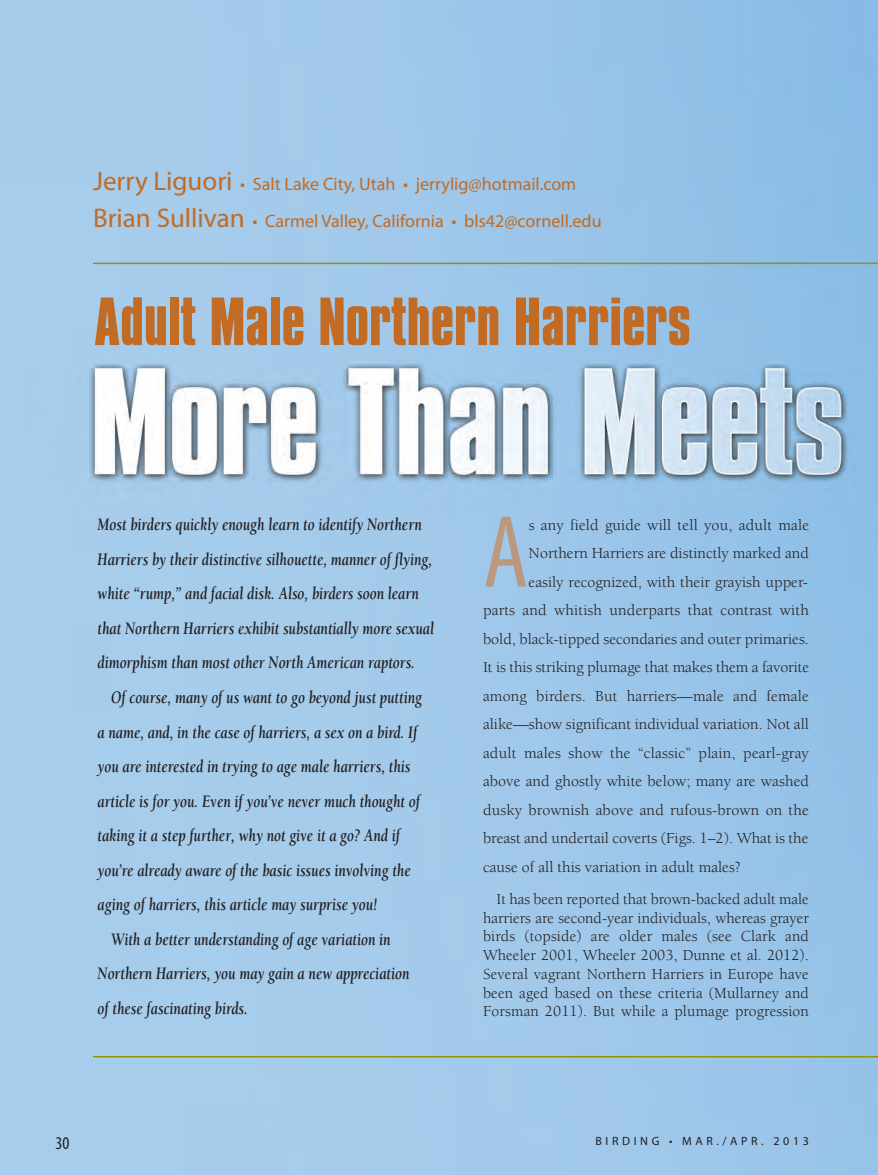
<style>
.page{position:relative;width:878px;height:1175px;background:#fff}
.page>*{position:absolute;margin:0;border:0;box-sizing:border-box;transform-origin:0 0}
.t1{font:700 58.5px "Compacta BT";color:#c26b24}
.t2{font:italic 700 18px/34.5px "Berkeley Std";color:#231f20;scale:.8 1}
.t3{font:18px/37.5px "Myriad Pro";color:#c26b24}
.t4{font:condensed 18px "Myriad Pro";color:#231f20}
.t5{font:15.75px/18.8px "Berkeley Std";color:#231f20;text-align:justify}
.t6{font:12px "Myriad Pro";letter-spacing:.3em;color:#231f20}
.s1{font-size:27px}
</style>
<div class="page">
<img style="left:0;top:0;width:878px;height:1174px">
<img style="left:485px;top:516px;width:41px;height:70px">
<hr style="left:93px;top:1056px;width:785px;height:1px;background:#939306">
<hr style="left:93px;top:262px;width:785px;height:2px;background:#939306">
<p class="t3" style="left:93px;top:166px;width:510px"><span class="s1">Jerry Liguori</span> • Salt Lake City, Utah • jerrylig@hotmail.com<br><span class="s1">Brian Sullivan</span> • Carmel Valley, California • bls42@cornell.edu</p>
<h1 class="t1" style="left:94px;top:297px;width:598px">Adult Male Northern Harriers</h1>
<p class="t2" style="left:98px;top:509px;width:422px">Most birders quickly enough learn to identify Northern Harriers by their distinctive silhouette, manner of flying, white “rump,” and facial disk. Also, birders soon learn that Northern Harriers exhibit substantially more sexual dimorphism than most other North American raptors.</p>
<p class="t2" style="left:111px;top:681px;width:390px">Of course, many of us want to go beyond just putting</p>
<p class="t2" style="left:98px;top:716px;width:401px">a name, and, in the case of harriers, a sex on a bird. If</p>
<p class="t2" style="left:98px;top:750px;width:392px">you are interested in trying to age male harriers, this</p>
<p class="t2" style="left:98px;top:785px;width:404px">article is for you. Even if you’ve never much thought of</p>
<p class="t2" style="left:98px;top:819px;width:379px">taking it a step further, why not give it a go? And if</p>
<p class="t2" style="left:98px;top:854px;width:393px">you’re already aware of the basic issues involving the</p>
<p class="t2" style="left:98px;top:888px;width:352px">aging of harriers, this article may surprise you!</p>
<p class="t2" style="left:111px;top:923px;width:351px">With a better understanding of age variation in</p>
<p class="t2" style="left:98px;top:957px;width:391px">Northern Harriers, you may gain a new appreciation</p>
<p class="t2" style="left:98px;top:992px;width:189px">of these fascinating birds.</p>
<p class="t4" style="left:56px;top:1137px;width:15px">30</p>
<p class="t5" style="left:529px;top:516px;width:282px">s any field guide will tell you, adult male</p>
<p class="t5" style="left:528px;top:545px;width:282px">Northern Harriers are distinctly marked and</p>
<p class="t5" style="left:528px;top:573px;width:281px">easily recognized, with their grayish upper-</p>
<p class="t5" style="left:483px;top:602px;width:327px">parts and whitish underparts that contrast with</p>
<p class="t5" style="left:483px;top:630px;width:327px">bold, black-tipped secondaries and outer primaries.</p>
<p class="t5" style="left:483px;top:659px;width:327px">It is this striking plumage that makes them a favorite</p>
<p class="t5" style="left:483px;top:687px;width:327px">among birders. But harriers—male and female</p>
<p class="t5" style="left:483px;top:716px;width:327px">alike—show significant individual variation. Not all</p>
<p class="t5" style="left:483px;top:744px;width:327px">adult males show the “classic” plain, pearl-gray</p>
<p class="t5" style="left:483px;top:773px;width:327px">above and ghostly white below; many are washed</p>
<p class="t5" style="left:483px;top:801px;width:327px">dusky brownish above and rufous-brown on the</p>
<p class="t5" style="left:483px;top:830px;width:327px">breast and undertail coverts (Figs. 1–2). What is the</p>
<p class="t5" style="left:483px;top:858px;width:259px">cause of all this variation in adult males?</p>
<p class="t5" style="left:483px;top:891px;width:327px;text-indent:14px">It has been reported that brown-backed adult male harriers are second-year individuals, whereas grayer birds (topside) are older males (see Clark and Wheeler 2001, Wheeler 2003, Dunne et al. 2012).<br>Several vagrant Northern Harriers in Europe have been aged based on these criteria (Mullarney and Forsman 2011). But while a plumage progression</p>
<p class="t6" style="left:595px;top:1136px;width:215px">BIRDING • MAR./APR. 2013</p>
</div>
